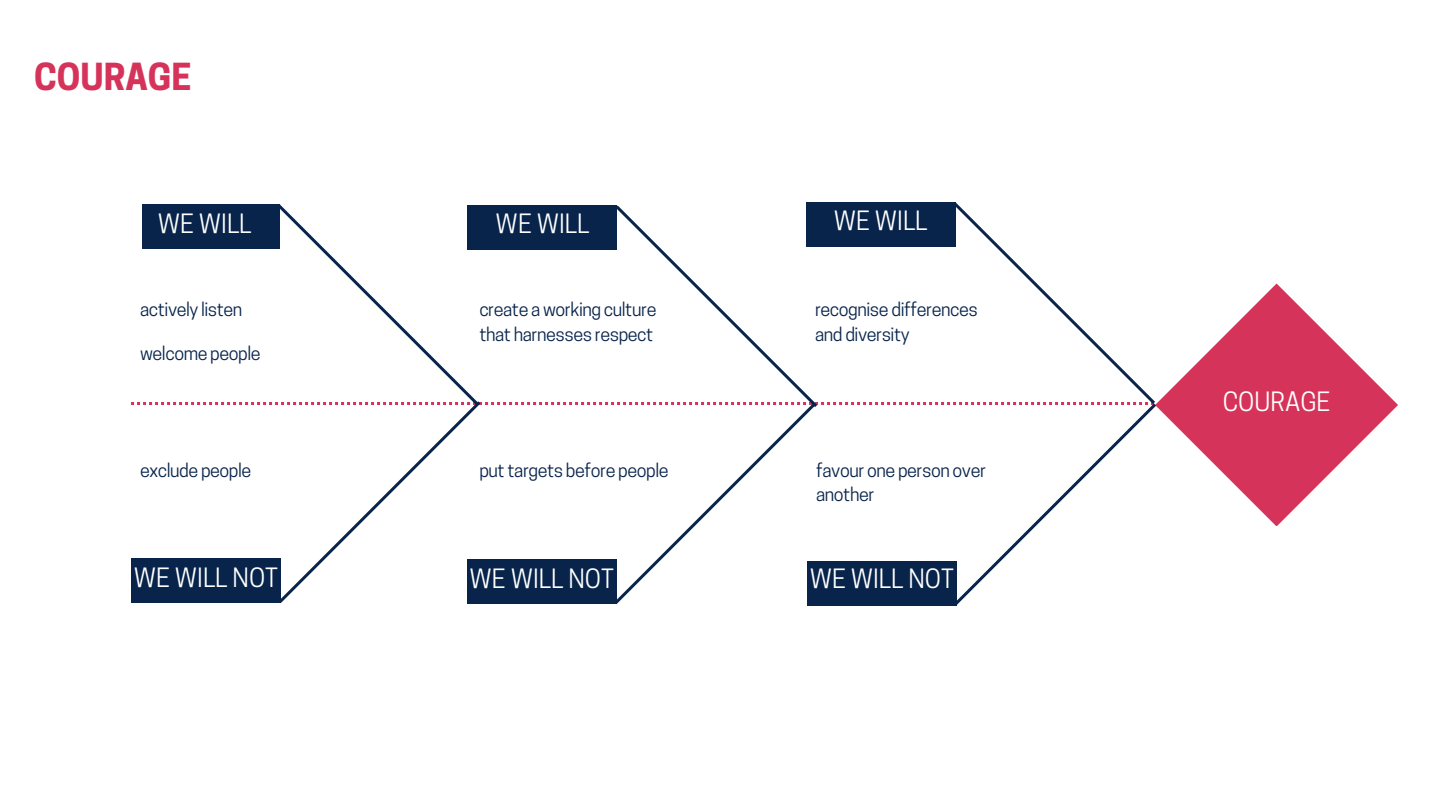
<style>
.page{position:relative;width:1440px;height:810px;background:#fff}
.page>*{position:absolute;margin:0;border:0;box-sizing:border-box;transform-origin:0 0}
.t1{font:700 35px "Cooper Hewitt";color:#d6335a}
.t2{font:25px "Cooper Hewitt";color:#fff}
.t3{font:18px/24.8px "Cooper Hewitt";letter-spacing:-.025em;color:#08244b}
</style>
<div class="page">
<svg style="left:1159px;top:284px;width:239px;height:242px"></svg>
<svg style="left:131px;top:203px;width:1028px;height:403px"></svg>
<div style="left:806px;top:202px;width:150px;height:45px;background:#08244b"></div>
<div style="left:467px;top:206px;width:150px;height:44px;background:#08244b"></div>
<div style="left:143px;top:204px;width:137px;height:45px;background:#08244b"></div>
<div style="left:131px;top:558px;width:150px;height:45px;background:#08244b"></div>
<div style="left:467px;top:559px;width:150px;height:45px;background:#08244b"></div>
<div style="left:807px;top:561px;width:150px;height:44px;background:#08244b"></div>
<p class="t1" style="left:34px;top:64px;width:159px">COURAGE</p>
<p class="t2" style="left:158px;top:214px;width:95px">WE WILL</p>
<h2 class="t2" style="left:496px;top:214px;width:95px">WE WILL</h2>
<h1 class="t2" style="left:834px;top:211px;width:95px">WE WILL</h1>
<p class="t3" style="left:140px;top:299px;width:104px">actively listen</p>
<p class="t3" style="left:140px;top:343px;width:122px">welcome people</p>
<p class="t3" style="left:479px;top:299px;width:179px">create a working culture that harnesses respect</p>
<p class="t3" style="left:140px;top:460px;width:113px">exclude people</p>
<p class="t3" style="left:479px;top:460px;width:191px">put targets before people</p>
<h2 class="t3" style="left:815px;top:299px;width:164px">recognise differences and diversity</h2>
<p class="t3" style="left:816px;top:460px;width:171px">favour one person over another</p>
<h2 class="t2" style="left:134px;top:568px;width:146px">WE WILL NOT</h2>
<p class="t2" style="left:470px;top:569px;width:146px">WE WILL NOT</p>
<h2 class="t2" style="left:810px;top:570px;width:146px">WE WILL NOT</h2>
<p class="t2" style="left:1223px;top:393px;width:109px">COURAGE</p>
</div>
